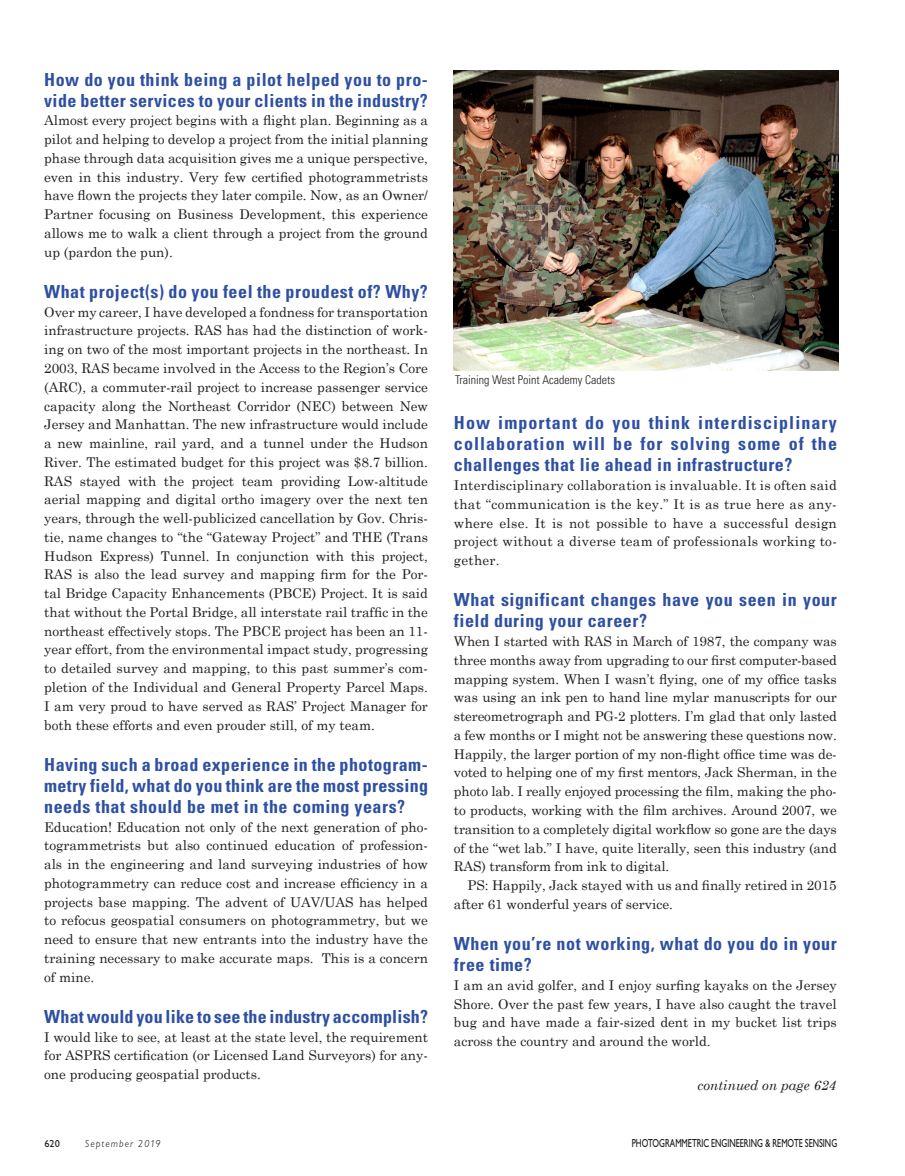
<style>
.page{position:relative;width:905px;height:1176px;background:#fff}
.page>*{position:absolute;margin:0;border:0;box-sizing:border-box;transform-origin:0 0}
.t1{font:700 condensed 18px/21px "Univers LT Std";letter-spacing:.03em;color:#2e50a2}
.t2{font:700 condensed 18px "Univers LT Std";letter-spacing:.01em;color:#2e50a2}
.t3{font:13.5px/18.8px "Century Schoolbook";color:#231f20;text-align:justify}
.t4{font:italic 13.5px "Century Schoolbook";color:#231f20}
.t5{font:12px "Chantilly";color:#231f20;scale:.7 1}
.t6{font:300 condensed 12px "Univers LT Std";color:#231f20}
.t7{font:italic 300 10.5px "Chantilly LH";letter-spacing:.1em;color:#231f20}
.t8{font:10.5px "Chantilly";color:#231f20}
</style>
<div class="page">
<img style="left:453px;top:70px;width:385px;height:301px">
<h1 class="t1" style="left:44px;top:69px;width:385px">How do you think being a pilot helped you to pro&shy;vide better services to your clients in the industry?</h1>
<p class="t3" style="left:44px;top:110px;width:385px">Almost every project begins with a flight plan. Beginning as a pilot and helping to develop a project from the initial planning phase through data acquisition gives me a unique perspective, even in this industry. Very few certified photogrammetrists have flown the projects they later compile. Now, as an Owner/ Partner focusing on Business Development, this experience allows me to walk a client through a project from the ground up (pardon the pun).</p>
<h1 class="t1" style="left:44px;top:281px;width:385px">What project(s) do you feel the proudest of? Why?</h1>
<p class="t3" style="left:44px;top:301px;width:385px">Over my career, I have developed a fondness for transportation infrastructure projects. RAS has had the distinction of work&shy;ing on two of the most important projects in the northeast. In 2003, RAS became involved in the Access to the Region’s Core (ARC), a commuter-rail project to increase passenger service capacity along the Northeast Corridor (NEC) between New Jersey and Manhattan. The new infrastructure would include a new mainline, rail yard, and a tunnel under the Hudson River. The estimated budget for this project was $8.7 billion.<br>RAS stayed with the project team providing Low-altitude aerial mapping and digital ortho imagery over the next ten years, through the well-publicized cancellation by Gov. Chris&shy;tie, name changes to “the “Gateway Project” and THE (Trans Hudson Express) Tunnel. In conjunction with this project, RAS is also the lead survey and mapping firm for the Por&shy;tal Bridge Capacity Enhancements (PBCE) Project. It is said that without the Portal Bridge, all interstate rail traffic in the northeast effectively stops. The PBCE project has been an 11- year effort, from the environmental impact study, progressing to detailed survey and mapping, to this past summer’s com&shy;pletion of the Individual and General Property Parcel Maps.<br>I am very proud to have served as RAS’ Project Manager for both these efforts and even prouder still, of my team.</p>
<h1 class="t1" style="left:44px;top:753px;width:385px;text-align:justify">Having such a broad experience in the photogram&shy;metry field, what do you think are the most pressing needs that should be met in the coming years?</h1>
<p class="t3" style="left:44px;top:816px;width:385px">Education! Education not only of the next generation of pho&shy;togrammetrists but also continued education of profession&shy;als in the engineering and land surveying industries of how photogrammetry can reduce cost and increase efficiency in a projects base mapping. The advent of UAV/UAS has helped to refocus geospatial consumers on photogrammetry, but we need to ensure that new entrants into the industry have the training necessary to make accurate maps. This is a concern of mine.</p>
<h1 class="t2" style="left:44px;top:1005px;width:385px">What would you like to see the industry accomplish?</h1>
<p class="t3" style="left:44px;top:1026px;width:385px">I would like to see, at least at the state level, the requirement for ASPRS certification (or Licensed Land Surveyors) for any&shy;one producing geospatial products.</p>
<p class="t6" style="left:455px;top:372px;width:162px">Training West Point Academy Cadets</p>
<h1 class="t1" style="left:453px;top:412px;width:384px;text-align:justify">How important do you think interdisciplinary collaboration will be for solving some of the challenges that lie ahead in infrastructure?</h1>
<p class="t3" style="left:453px;top:474px;width:384px">Interdisciplinary collaboration is invaluable. It is often said that “communication is the key.” It is as true here as any&shy;where else. It is not possible to have a successful design project without a diverse team of professionals working to&shy;gether.</p>
<h1 class="t1" style="left:453px;top:589px;width:384px">What significant changes have you seen in your field during your career?</h1>
<p class="t3" style="left:453px;top:630px;width:384px">When I started with RAS in March of 1987, the company was three months away from upgrading to our first computer-based mapping system. When I wasn’t flying, one of my office tasks was using an ink pen to hand line mylar manuscripts for our stereometrograph and PG-2 plotters. I’m glad that only lasted a few months or I might not be answering these questions now.<br>Happily, the larger portion of my non-flight office time was de&shy;voted to helping one of my first mentors, Jack Sherman, in the photo lab. I really enjoyed processing the film, making the pho&shy;to products, working with the film archives. Around 2007, we transition to a completely digital workflow so gone are the days of the “wet lab.” I have, quite literally, seen this industry (and RAS) transform from ink to digital.</p>
<p class="t3" style="left:453px;top:874px;width:384px;text-indent:14px">PS: Happily, Jack stayed with us and finally retired in 2015 after 61 wonderful years of service.</p>
<h1 class="t1" style="left:453px;top:933px;width:384px">When you’re not working, what do you do in your free time?</h1>
<p class="t3" style="left:453px;top:974px;width:384px">I am an avid golfer, and I enjoy surfing kayaks on the Jersey Shore. Over the past few years, I have also caught the travel bug and have made a fair-sized dent in my bucket list trips across the country and around the world.</p>
<p class="t4" style="left:697px;top:1074px;width:140px">continued on page 624</p>
<p class="t8" style="left:44px;top:1137px;width:17px">620</p>
<p class="t7" style="left:85px;top:1138px;width:77px">September 2019</p>
<p class="t5" style="left:631px;top:1136px;width:295px">PHOTOGRAMMETRIC ENGINEERING &amp; REMOTE SENSING</p>
</div>
